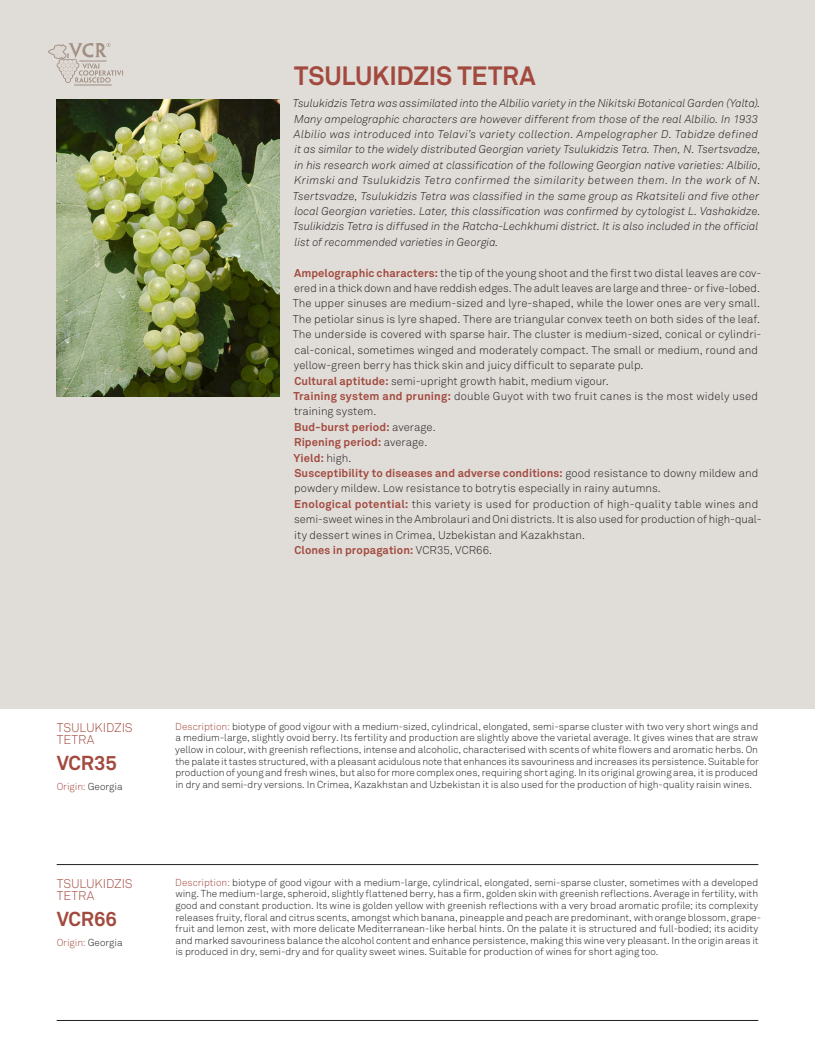
<style>
.page{position:relative;width:815px;height:1063px;background:#fff}
.page>*{position:absolute;margin:0;border:0;box-sizing:border-box;transform-origin:0 0}
.IT_-_Nome_clone_prin{font:700 26.25px "Akkurat Pro";letter-spacing:-.01em;color:#a34a3f}
.US_-_Nome_clone_-_Li{font:700 20px "Akkurat Pro";letter-spacing:-.01em;color:#a34a3f}
.US_-_Nome_varietà{font:12.5px/12.5px "Akkurat Light Pro";letter-spacing:-.005em;color:#a34a3f}
.US_-_Testo_titoletti{font:11.25px/15.4px "Akkurat Light Pro";letter-spacing:.005em;color:#231f20}
.US_-_Testo_base_-_In{font:italic 11.25px/15.4px "Akkurat Light Pro";letter-spacing:.005em;color:#231f20}
.US_-_Testo_titoletti-2{font:700 11.25px "Akkurat Pro";letter-spacing:.01em;color:#a34a3f}
.US_-_Potenziale_enol{font:10px/11.5px "Akkurat Light Pro";color:#231f20;text-align:justify}
.US_-_Origine{font:10px "Akkurat Light Pro";color:#a34a3f}
.s1{font-family:"Akkurat Pro";font-weight:700;color:#a34a3f}
.s2{font-family:"Akkurat Light Pro";font-weight:400;color:#231f20}
.s3{color:#231f20}
.s4{color:#a34a3f}
</style>
<div class="page">
<hr style="left:57px;top:864px;width:701px;height:1px;background:#231f20">
<hr style="left:57px;top:1020px;width:701px;height:1px;background:#231f20">
<div style="left:0;top:0;width:815px;height:709px;background:#e0ddd9"></div>
<img style="left:57px;top:99px;width:223px;height:298px">
<svg style="left:48px;top:43px;width:75px;height:43px"></svg>
<p class="IT_-_Nome_clone_prin" style="left:294px;top:59px;width:243px">TSULUKIDZIS TETRA</p>
<p class="US_-_Testo_base_-_In" style="left:293px;top:96px;width:470px">Tsulukidzis Tetra was assimilated into the Albilio variety in the Nikitski Botanical Garden (Yalta).<br>Many ampelographic characters are however different from those of the real Albilio. In 1933<br>Albilio was introduced into Telavi’s variety collection. Ampelographer D. Tabidze defined it as similar to the widely distributed Georgian variety Tsulukidzis Tetra. Then, N. Tsertsvadze, in his research work aimed at classification of the following Georgian native varieties: Albilio, Krimski and Tsulukidzis Tetra confirmed the similarity between them. In the work of N.<br>Tsertsvadze, Tsulukidzis Tetra was classified in the same group as Rkatsiteli and five other local Georgian varieties. Later, this classification was confirmed by cytologist L. Vashakidze.<br>Tsulikidzis Tetra is diffused in the Ratcha-Lechkhumi district. It is also included in the official list of recommended varieties in Georgia.</p>
<p class="US_-_Testo_titoletti" style="left:293px;top:265px;width:470px"><span class="s1">Ampelographic characters:</span> the tip of the young shoot and the first two distal leaves are cov&shy;ered in a thick down and have reddish edges. The adult leaves are large and three- or five-lobed.<br>The upper sinuses are medium-sized and lyre-shaped, while the lower ones are very small.<br>The petiolar sinus is lyre shaped. There are triangular convex teeth on both sides of the leaf.<br>The underside is covered with sparse hair. The cluster is medium-sized, conical or cylindri&shy;cal-conical, sometimes winged and moderately compact. The small or medium, round and yellow-green berry has thick skin and juicy difficult to separate pulp.</p>
<p class="US_-_Testo_titoletti" style="left:294px;top:373px;width:316px"><span class="s1">Cultural aptitude:</span> semi-upright growth habit, medium vigour.</p>
<p class="US_-_Testo_titoletti" style="left:293px;top:388px;width:466px"><span class="s1">Training system and pruning:</span> double Guyot with two fruit canes is the most widely used training system.</p>
<p class="US_-_Testo_titoletti-2" style="left:294px;top:420px;width:143px">Bud-burst period: <span class="s2">average.</span></p>
<p class="US_-_Testo_titoletti-2" style="left:294px;top:435px;width:135px">Ripening period: <span class="s2">average.</span></p>
<p class="US_-_Testo_titoletti-2" style="left:293px;top:451px;width:60px">Yield: <span class="s2">high.</span></p>
<p class="US_-_Testo_titoletti" style="left:294px;top:466px;width:466px"><span class="s1">Susceptibility to diseases and adverse conditions:</span> good resistance to downy mildew and powdery mildew. Low resistance to botrytis especially in rainy autumns.</p>
<p class="US_-_Testo_titoletti" style="left:294px;top:496px;width:469px"><span class="s1">Enological potential:</span> this variety is used for production of high-quality table wines and semi-sweet wines in the Ambrolauri and Oni districts. It is also used for production of high-qual&shy;ity dessert wines in Crimea, Uzbekistan and Kazakhstan.</p>
<p class="US_-_Testo_titoletti-2" style="left:294px;top:543px;width:199px">Clones in propagation: <span class="s2">VCR35, VCR66.</span></p>
<p class="US_-_Nome_varietà" style="left:57px;top:721px;width:77px">TSULUKIDZIS<br>TETRA</p>
<p class="US_-_Nome_clone_-_Li" style="left:57px;top:751px;width:62px">VCR35</p>
<p class="US_-_Origine" style="left:57px;top:781px;width:68px">Origin: <span class="s3">Georgia</span></p>
<p class="US_-_Nome_varietà" style="left:57px;top:877px;width:77px">TSULUKIDZIS<br>TETRA</p>
<p class="US_-_Nome_clone_-_Li" style="left:57px;top:907px;width:62px">VCR66</p>
<p class="US_-_Origine" style="left:57px;top:936px;width:68px">Origin: <span class="s3">Georgia</span></p>
<p class="US_-_Potenziale_enol" style="left:175px;top:721px;width:585px"><span class="s4">Description:</span> biotype of good vigour with a medium-sized, cylindrical, elongated, semi-sparse cluster with two very short wings and a medium-large, slightly ovoid berry. Its fertility and production are slightly above the varietal average. It gives wines that are straw yellow in colour, with greenish reflections, intense and alcoholic, characterised with scents of white flowers and aromatic herbs. On the palate it tastes structured, with a pleasant acidulous note that enhances its savouriness and increases its persistence. Suitable for production of young and fresh wines, but also for more complex ones, requiring short aging. In its original growing area, it is produced in dry and semi-dry versions. In Crimea, Kazakhstan and Uzbekistan it is also used for the production of high-quality raisin wines.</p>
<p class="US_-_Potenziale_enol" style="left:175px;top:877px;width:587px;text-align:left"><span class="s4">Description:</span> biotype of good vigour with a medium-large, cylindrical, elongated, semi-sparse cluster, sometimes with a developed wing. The medium-large, spheroid, slightly flattened berry, has a firm, golden skin with greenish reflections. Average in fertility, with good and constant production. Its wine is golden yellow with greenish reflections with a very broad aromatic profile; its complexity releases fruity, floral and citrus scents, amongst which banana, pineapple and peach are predominant, with orange blossom, grape&shy;fruit and lemon zest, with more delicate Mediterranean-like herbal hints. On the palate it is structured and full-bodied; its acidity and marked savouriness balance the alcohol content and enhance persistence, making this wine very pleasant. In the origin areas it is produced in dry, semi-dry and for quality sweet wines. Suitable for production of wines for short aging too.</p>
</div>
